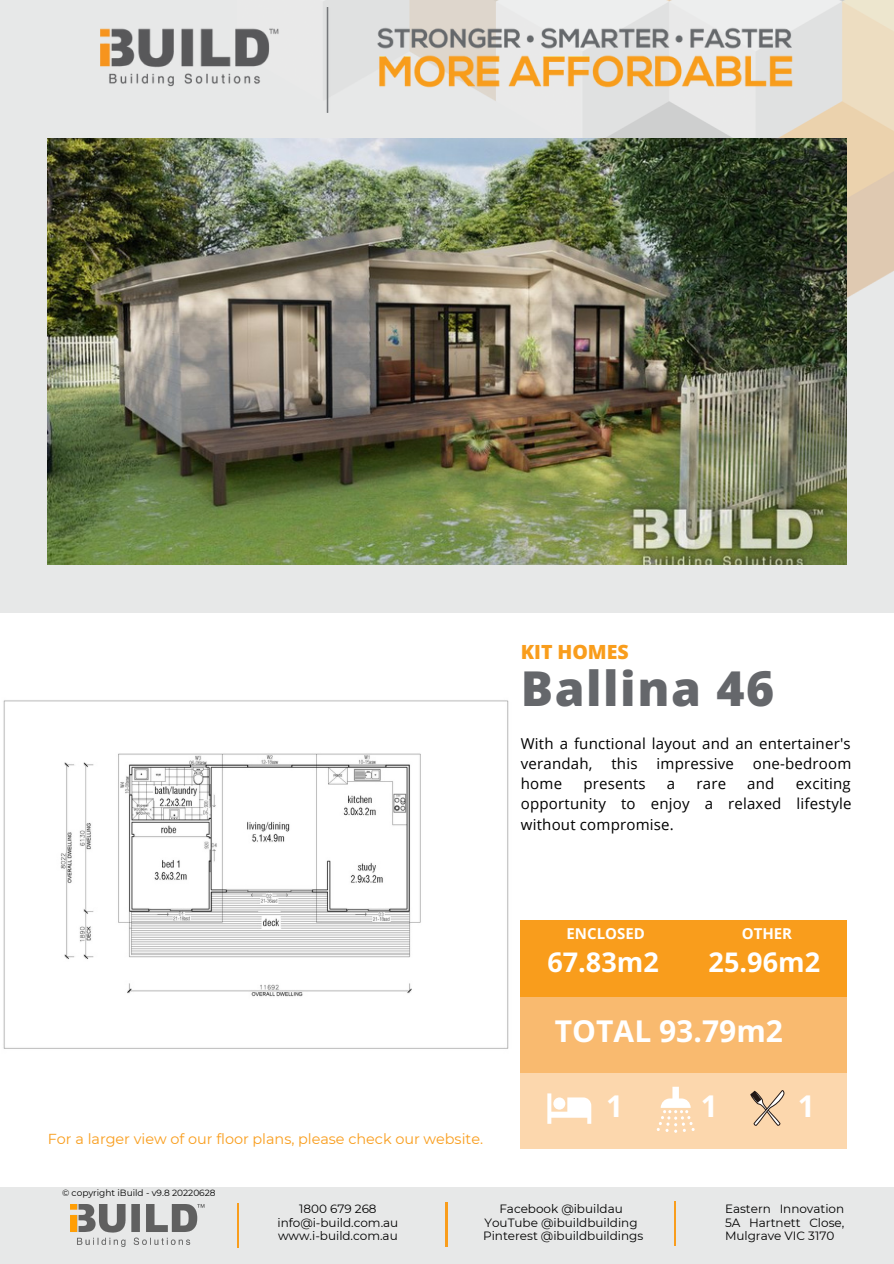
<style>
.page{position:relative;width:894px;height:1264px;background:#fff}
.page>*{position:absolute;margin:0;border:0;box-sizing:border-box;transform-origin:0 0}
.t1{font:800 48px "Open Sans";letter-spacing:.03em;color:#65676b}
.t2{font:700 30px "Open Sans";color:#fff}
.t3{font:700 27px "Open Sans";color:#fff}
.t4{font:800 19.5px "Open Sans";color:#f99d1c}
.t5{font:15px/20.2px "Open Sans";letter-spacing:.015em;color:#000}
.t6{font:700 15px "Open Sans";color:#fff}
.t7{font:14.4px "Montserrat";color:#f99d1c}
.t8{font:12px/13.5px "Montserrat";color:#000;text-align:center}
.t9{font:9px "Montserrat";color:#000}
</style>
<div class="page">
<div style="left:0;top:0;width:893px;height:613px;background:#e7e8e8"></div>
<img style="left:326px;top:0;width:567px;height:551px">
<div style="left:0;top:1187px;width:893px;height:76px;background:#e7e8e8"></div>
<hr style="left:237px;top:1203px;width:2px;height:44px;background:#f99d1c">
<hr style="left:674px;top:1201px;width:1px;height:44px;background:#f99d1c">
<hr style="left:445px;top:1202px;width:2px;height:44px;background:#f99d1c">
<img style="left:3px;top:700px;width:506px;height:349px">
<div style="left:520px;top:1072px;width:326px;height:76px;background:#fcd7ad"></div>
<div style="left:520px;top:996px;width:326px;height:76px;background:#f9ba6f"></div>
<div style="left:520px;top:920px;width:326px;height:76px;background:#f99d1c"></div>
<img style="left:71px;top:1204px;width:134px;height:42px">
<img style="left:100px;top:7px;width:694px;height:105px">
<svg style="left:547px;top:1093px;width:44px;height:30px"></svg>
<svg style="left:656px;top:1086px;width:38px;height:46px"></svg>
<svg style="left:750px;top:1090px;width:34px;height:35px"></svg>
<img style="left:48px;top:138px;width:798px;height:426px">
<h3 class="t4" style="left:520px;top:638px;width:109px">KIT HOMES</h3>
<h1 class="t1" style="left:520px;top:655px;width:255px">Ballina 46</h1>
<p class="t5" style="left:520px;top:732px;width:331px">With a functional layout and an entertainer's verandah,</p>
<p class="t5" style="left:611px;top:753px;width:28px">this</p>
<p class="t5" style="left:656px;top:753px;width:79px">impressive</p>
<p class="t5" style="left:752px;top:753px;width:100px">one-bedroom</p>
<p class="t5" style="left:520px;top:773px;width:43px">home</p>
<p class="t5" style="left:583px;top:773px;width:64px">presents</p>
<p class="t5" style="left:666px;top:773px;width:10px">a</p>
<p class="t5" style="left:696px;top:773px;width:31px">rare</p>
<p class="t5" style="left:747px;top:773px;width:29px">and</p>
<p class="t5" style="left:520px;top:773px;width:332px;text-align:justify;text-indent:275px">exciting opportunity to enjoy a relaxed lifestyle without compromise.</p>
<p class="t6" style="left:566px;top:922px;width:80px">ENCLOSED</p>
<h3 class="t3" style="left:547px;top:942px;width:113px">67.83m2</h3>
<p class="t6" style="left:741px;top:923px;width:52px">OTHER</p>
<h3 class="t3" style="left:708px;top:943px;width:113px">25.96m2</h3>
<p class="t7" style="left:48px;top:1130px;width:436px">For a larger view of our floor plans, please check our website.</p>
<p class="t9" style="left:62px;top:1187px;width:155px">© copyright iBuild - v9.8 20220628</p>
<h2 class="t2" style="left:554px;top:1010px;width:229px">TOTAL 93.79m2</h2>
<h2 class="t2" style="left:606px;top:1085px;width:19px">1</h2>
<h2 class="t2" style="left:700px;top:1084px;width:19px">1</h2>
<h2 class="t2" style="left:797px;top:1084px;width:19px">1</h2>
<p class="t8" style="left:277px;top:1201px;width:122px">1800 679 268 info@i-build.com.au www.i-build.com.au</p>
<p class="t8" style="left:483px;top:1201px;width:162px">Facebook @ibuildau<br>YouTube @ibuildbuilding<br>Pinterest @ibuildbuildings</p>
<p class="t8" style="left:724px;top:1201px;width:121px;text-align:justify">Eastern Innovation 5A Hartnett Close, Mulgrave VIC 3170</p>
</div>
